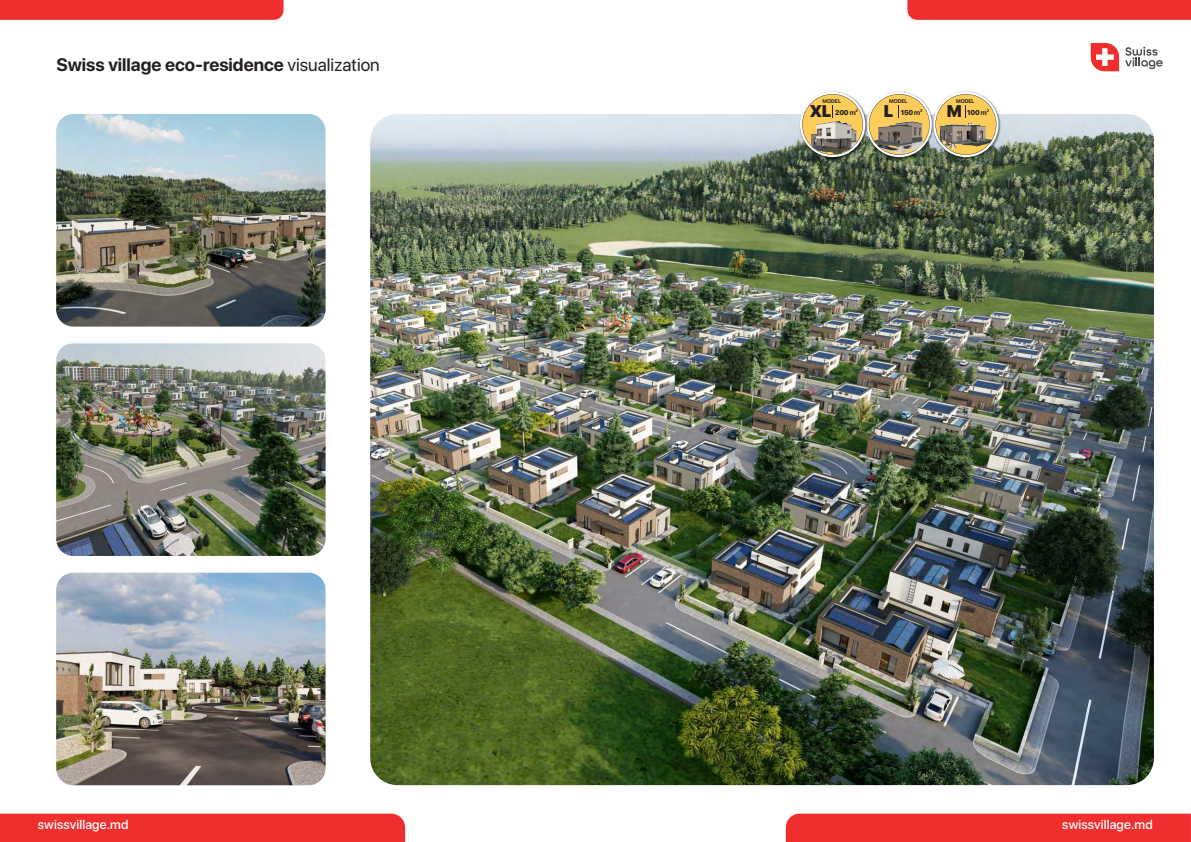
<style>
.page{position:relative;width:1191px;height:842px;background:#fff}
.page>*{position:absolute;margin:0;border:0;box-sizing:border-box;transform-origin:0 0}
.t1{font:700 18px "SF Pro Display";color:#231f20}
.t2{font:900 16.9px "SF Pro Display";color:#231f20}
.t3{font:500 13px "SF Pro Display";letter-spacing:.01em;color:#fff}
.t4{font:800 7px "SF Pro Display";letter-spacing:-.025em;color:#231f20}
.t5{font:700 5.4px "SF Pro Display";color:#231f20}
.s1{font-weight:400}
.s2{font-weight:700}
</style>
<div class="page">
<div style="left:0;top:0;width:283px;height:20px;background:#ee2f2d"></div>
<div style="left:0;top:814px;width:405px;height:28px;background:#ee2f2d"></div>
<img style="left:370px;top:114px;width:784px;height:671px">
<img style="left:56px;top:114px;width:269px;height:213px">
<img style="left:56px;top:343px;width:269px;height:213px">
<img style="left:56px;top:573px;width:269px;height:212px">
<div style="left:907px;top:0;width:284px;height:20px;background:#ee2f2d"></div>
<svg style="left:1125px;top:47px;width:37px;height:22px"></svg>
<svg style="left:1090px;top:43px;width:29px;height:28px"></svg>
<div style="left:786px;top:814px;width:404px;height:28px;background:#ee2f2d"></div>
<img style="left:935px;top:91px;width:66px;height:69px">
<svg style="left:933px;top:92px;width:65px;height:65px"></svg>
<svg style="left:935px;top:94px;width:61px;height:61px;background:#cbb276"></svg>
<img style="left:868px;top:91px;width:67px;height:69px">
<svg style="left:866px;top:92px;width:66px;height:65px"></svg>
<svg style="left:869px;top:94px;width:60px;height:61px;background:#c4ad75"></svg>
<img style="left:798px;top:91px;width:70px;height:69px">
<div style="left:800px;top:92px;width:65px;height:65px;background:#fff;border-radius:50%"></div>
<svg style="left:802px;top:94px;width:61px;height:61px;background:#c9b37c"></svg>
<p class="t1" style="left:56px;top:52px;width:325px">Swiss village eco-residence <span class="s1">visualization</span></p>
<p class="t5" style="left:822px;top:97px;width:20px">MODEL</p>
<p class="t2" style="left:809px;top:99px;width:23px">XL</p>
<p class="t4" style="left:835px;top:107px;width:24px">200 <span class="s2">m</span><sup>2</sup></p>
<p class="t5" style="left:889px;top:97px;width:20px">MODEL</p>
<p class="t2" style="left:883px;top:99px;width:11px">L</p>
<p class="t4" style="left:900px;top:107px;width:23px">150 <span class="s2">m</span><sup>2</sup></p>
<p class="t5" style="left:956px;top:97px;width:20px">MODEL</p>
<p class="t2" style="left:946px;top:99px;width:17px">M</p>
<p class="t4" style="left:967px;top:107px;width:23px">100 <span class="s2">m</span><sup>2</sup></p>
<p class="t3" style="left:38px;top:815px;width:92px">swissvillage.md</p>
<p class="t3" style="left:1062px;top:815px;width:92px">swissvillage.md</p>
</div>
